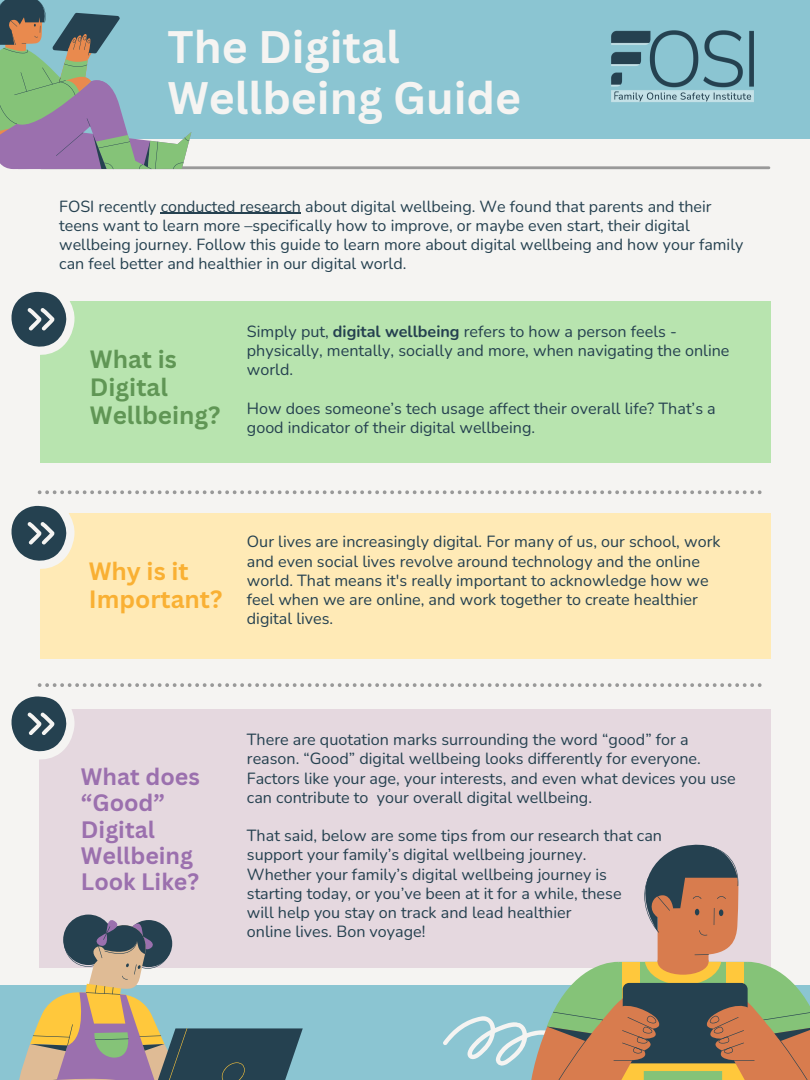
<style>
.page{position:relative;width:810px;height:1080px;background:#f5f4f2}
.page>*{position:absolute;margin:0;border:0;box-sizing:border-box;transform-origin:0 0}
.t1{font:700 44.38px/50.6px "Canva Sans";color:#f5f4f2}
.t2{font:700 24.38px/27.6px "Canva Sans";color:#609655}
.t3{font:700 24.38px/27.6px "Canva Sans";color:#f9b033}
.t4{font:700 23.12px/26.2px "Canva Sans";color:#9b70ae}
.t5{font:16.12px/19.2px "Nunito";color:#254150}
.t6{font:16.06px/19.2px "Nunito";color:#254150}
.s1{font-weight:700}
</style>
<div class="page">
<div style="left:0;top:0;width:810px;height:138px;background:#8bc5d2"></div>
<img style="left:611px;top:30px;width:143px;height:72px">
<div style="left:0;top:985px;width:810px;height:95px;background:#8bc5d2"></div>
<div style="left:40px;top:709px;width:730px;height:259px;background:#e5d8df"></div>
<svg style="left:19px;top:917px;width:284px;height:163px"></svg>
<svg style="left:443px;top:836px;width:367px;height:244px"></svg>
<svg style="left:11px;top:683px;width:751px;height:81px"></svg>
<hr style="left:161px;top:213px;width:140px;height:1px;background:#254150">
<div style="left:40px;top:514px;width:730px;height:145px;background:#ffeab6"></div>
<svg style="left:11px;top:490px;width:751px;height:79px"></svg>
<div style="left:40px;top:301px;width:730px;height:162px;background:#b8e4af"></div>
<svg style="left:11px;top:291px;width:64px;height:64px"></svg>
<hr style="left:41px;top:166px;width:728px;height:3px;background:#999">
<svg style="left:0;top:0;width:191px;height:169px"></svg>
<p class="t1" style="left:167px;top:20px;width:355px">The Digital<br>Wellbeing Guide</p>
<p class="t6" style="left:59px;top:197px;width:686px">FOSI recently conducted research about digital wellbeing. We found that parents and their teens want to learn more –specifically how to improve, or maybe even start, their digital wellbeing journey. Follow this guide to learn more about digital wellbeing and how your family can feel better and healthier in our digital world.</p>
<p class="t2" style="left:90px;top:345px;width:132px">What is<br>Digital<br>Wellbeing?</p>
<h2 class="t5" style="left:247px;top:322px;width:484px">Simply put, <span class="s1">digital wellbeing</span> refers to how a person feels - physically, mentally, socially and more, when navigating the online world.</h2>
<p class="t5" style="left:247px;top:399px;width:470px">How does someone’s tech usage affect their overall life? That’s a good indicator of their digital wellbeing.</p>
<p class="t3" style="left:89px;top:557px;width:135px">Why is it<br>Important?</p>
<p class="t5" style="left:247px;top:532px;width:475px">Our lives are increasingly digital. For many of us, our school, work and even social lives revolve around technology and the online world. That means it's really important to acknowledge how we feel when we are online, and work together to create healthier digital lives.</p>
<h1 class="t4" style="left:81px;top:763px;width:120px">What does “Good”<br>Digital<br>Wellbeing<br>Look Like?</h1>
<p class="t5" style="left:247px;top:730px;width:490px">There are quotation marks surrounding the word “good” for a reason. “Good” digital wellbeing looks differently for everyone.<br>Factors like your age, your interests, and even what devices you use can contribute to your overall digital wellbeing.</p>
<p class="t5" style="left:247px;top:826px;width:417px">That said, below are some tips from our research that can</p>
<p class="t5" style="left:247px;top:845px;width:341px">support your family’s digital wellbeing journey.</p>
<p class="t5" style="left:247px;top:865px;width:362px">Whether your family’s digital wellbeing journey is</p>
<p class="t5" style="left:247px;top:884px;width:376px">starting today, or you’ve been at it for a while, these</p>
<p class="t5" style="left:247px;top:903px;width:326px">will help you stay on track and lead healthier</p>
<h2 class="t5" style="left:247px;top:922px;width:180px">online lives. Bon voyage!</h2>
</div>
